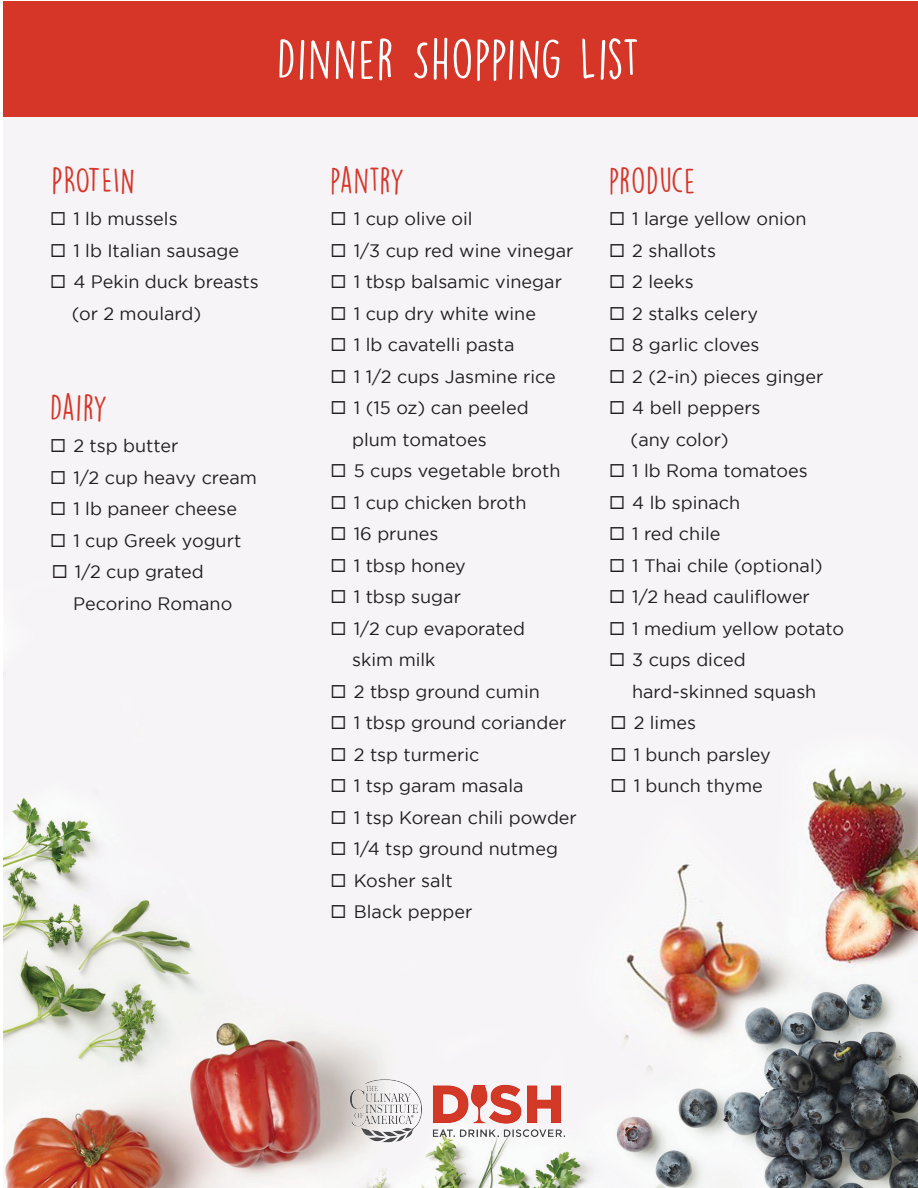
<style>
.page{position:relative;width:918px;height:1188px;background:#fff}
.page>*{position:absolute;margin:0;border:0;box-sizing:border-box;transform-origin:0 0}
.t1{font:51px "DK Lemon Yellow Sun";letter-spacing:.025em;color:#fff}
.t2{font:33px "DK Lemon Yellow Sun";letter-spacing:.025em;color:#d5362a}
.t3{font:18px/31.5px "Gotham";color:#231f20}
</style>
<div class="page">
<img style="left:3px;top:117px;width:915px;height:1071px">
<div style="left:3px;top:1px;width:915px;height:116px;background:#d53628"></div>
<img style="left:339px;top:1045px;width:236px;height:133px">
<h1 class="t1" style="left:277px;top:28px;width:364px">DINNER SHOPPING LIST</h1>
<h2 class="t2" style="left:52px;top:160px;width:85px">PROTEIN</h2>
<p class="t3" style="left:50px;top:203px;width:129px">◻ 1 lb mussels</p>
<p class="t3" style="left:50px;top:234px;width:190px">◻ 1 lb Italian sausage</p>
<p class="t3" style="left:72px;top:266px;width:189px;text-indent:-22px">◻ 4 Pekin duck breasts (or 2 moulard)</p>
<h2 class="t2" style="left:50px;top:387px;width:59px">DAIRY</h2>
<p class="t3" style="left:50px;top:430px;width:130px">◻ 2 tsp butter</p>
<p class="t3" style="left:50px;top:461px;width:208px">◻ 1/2 cup heavy cream</p>
<p class="t3" style="left:50px;top:493px;width:188px">◻ 1 lb paneer cheese</p>
<p class="t3" style="left:50px;top:524px;width:193px">◻ 1 cup Greek yogurt</p>
<p class="t3" style="left:73px;top:556px;width:161px;text-indent:-22px">◻ 1/2 cup grated<br>Pecorino Romano</p>
<h2 class="t2" style="left:331px;top:160px;width:76px">PANTRY</h2>
<p class="t3" style="left:331px;top:203px;width:144px">◻ 1 cup olive oil</p>
<p class="t3" style="left:331px;top:234px;width:244px">◻ 1/3 cup red wine vinegar</p>
<p class="t3" style="left:331px;top:266px;width:233px">◻ 1 tbsp balsamic vinegar</p>
<p class="t3" style="left:331px;top:297px;width:207px">◻ 1 cup dry white wine</p>
<p class="t3" style="left:331px;top:329px;width:186px">◻ 1 lb cavatelli pasta</p>
<p class="t3" style="left:331px;top:360px;width:227px">◻ 1 1/2 cups Jasmine rice</p>
<p class="t3" style="left:352px;top:392px;width:178px;text-indent:-22px">◻ 1 (15 oz) can peeled plum tomatoes</p>
<p class="t3" style="left:331px;top:455px;width:231px">◻ 5 cups vegetable broth</p>
<p class="t3" style="left:331px;top:486px;width:197px">◻ 1 cup chicken broth</p>
<p class="t3" style="left:331px;top:518px;width:109px">◻ 16 prunes</p>
<p class="t3" style="left:331px;top:549px;width:137px">◻ 1 tbsp honey</p>
<p class="t3" style="left:331px;top:581px;width:132px">◻ 1 tbsp sugar</p>
<p class="t3" style="left:352px;top:612px;width:174px;text-indent:-22px">◻ 1/2 cup evaporated skim milk</p>
<p class="t3" style="left:331px;top:675px;width:211px">◻ 2 tbsp ground cumin</p>
<p class="t3" style="left:331px;top:707px;width:237px">◻ 1 tbsp ground coriander</p>
<p class="t3" style="left:331px;top:738px;width:150px">◻ 2 tsp turmeric</p>
<p class="t3" style="left:331px;top:770px;width:194px">◻ 1 tsp garam masala</p>
<p class="t3" style="left:331px;top:801px;width:248px">◻ 1 tsp Korean chili powder</p>
<p class="t3" style="left:331px;top:833px;width:229px">◻ 1/4 tsp ground nutmeg</p>
<p class="t3" style="left:331px;top:864px;width:124px">◻ Kosher salt</p>
<p class="t3" style="left:331px;top:896px;width:143px">◻ Black pepper</p>
<h2 class="t2" style="left:609px;top:160px;width:88px">PRODUCE</h2>
<p class="t3" style="left:609px;top:203px;width:199px">◻ 1 large yellow onion</p>
<p class="t3" style="left:609px;top:234px;width:109px">◻ 2 shallots</p>
<p class="t3" style="left:609px;top:266px;width:86px">◻ 2 leeks</p>
<p class="t3" style="left:609px;top:297px;width:151px">◻ 2 stalks celery</p>
<p class="t3" style="left:609px;top:329px;width:152px">◻ 8 garlic cloves</p>
<p class="t3" style="left:609px;top:360px;width:216px">◻ 2 (2-in) pieces ginger</p>
<p class="t3" style="left:609px;top:392px;width:153px;text-align:center">◻ 4 bell peppers (any color)</p>
<p class="t3" style="left:609px;top:455px;width:200px">◻ 1 lb Roma tomatoes</p>
<p class="t3" style="left:609px;top:486px;width:133px">◻ 4 lb spinach</p>
<p class="t3" style="left:609px;top:518px;width:113px">◻ 1 red chile</p>
<p class="t3" style="left:609px;top:549px;width:215px">◻ 1 Thai chile (optional)</p>
<p class="t3" style="left:609px;top:581px;width:202px">◻ 1/2 head cauliflower</p>
<p class="t3" style="left:609px;top:612px;width:237px">◻ 1 medium yellow potato</p>
<p class="t3" style="left:632px;top:644px;width:186px;text-indent:-23px">◻ 3 cups diced hard-skinned squash</p>
<p class="t3" style="left:610px;top:707px;width:87px">◻ 2 limes</p>
<p class="t3" style="left:610px;top:738px;width:162px">◻ 1 bunch parsley</p>
<p class="t3" style="left:610px;top:770px;width:154px">◻ 1 bunch thyme</p>
</div>
